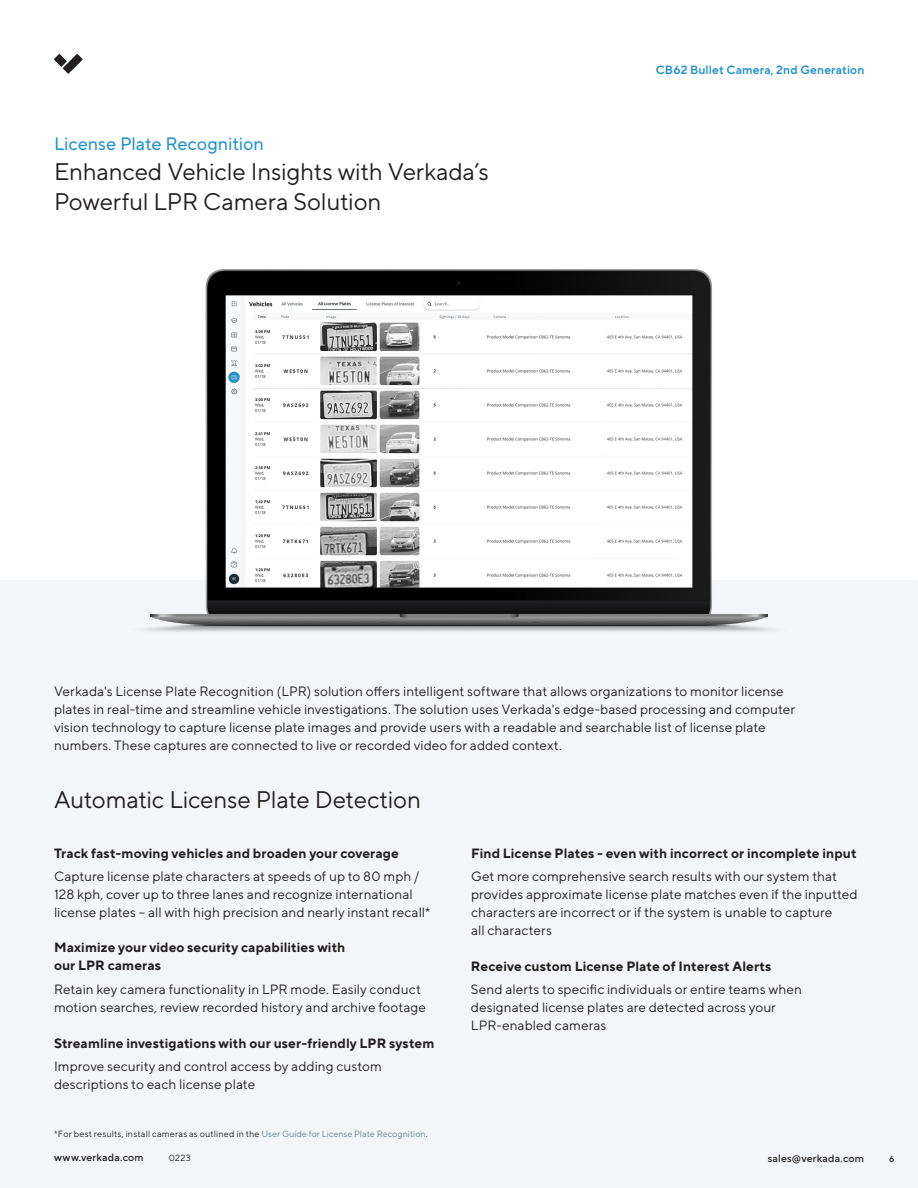
<style>
.page{position:relative;width:918px;height:1188px;background:#fff}
.page>*{position:absolute;margin:0;border:0;box-sizing:border-box;transform-origin:0 0}
.t1{font:24px "TT Norms Pro";letter-spacing:-.01em;color:#231f20}
.t2{font:18px "TT Norms Pro";letter-spacing:-.005em;color:#2292cc}
.Level_5-_Body_Paragr{font:13.5px/18px "TT Norms Pro";letter-spacing:.005em;color:#231f20}
.Level_4-_Body_Paragr{font:13.5px/18px "TT Norms Pro";letter-spacing:.005em;color:#231f20}
.Level_3-Body_Title-S{font:700 13.5px/18px "TT Norms Pro";letter-spacing:.01em;color:#231f20}
.t3{font:600 12px "TT Norms Pro";letter-spacing:.01em;color:#2292cc}
.t4{font:500 10.5px "TT Norms Pro";letter-spacing:.02em;color:#231f20}
.t5{font:9px "TT Norms Pro";letter-spacing:.015em;color:#231f20}
.t6{font:500 9px "TT Norms Pro";color:#231f20}
.s1{color:#668596}
</style>
<div class="page">
<svg style="left:54px;top:54px;width:29px;height:20px"></svg>
<div style="left:0;top:580px;width:918px;height:608px;background:#f4f5f8;border-radius:2px"></div>
<img style="left:145px;top:269px;width:628px;height:363px">
<p class="t2" style="left:54px;top:130px;width:212px">License Plate Recognition</p>
<p class="t1" style="left:54px;top:154px;width:436px">Enhanced Vehicle Insights with Verkada’s</p>
<p class="t1" style="left:54px;top:184px;width:329px">Powerful LPR Camera Solution</p>
<p class="t3" style="left:656px;top:61px;width:210px">CB62 Bullet Camera, 2nd Generation</p>
<p class="Level_5-_Body_Paragr" style="left:54px;top:682px;width:743px">Verkada's License Plate Recognition (LPR) solution offers intelligent software that allows organizations to monitor license plates in real-time and streamline vehicle investigations. The solution uses Verkada's edge-based processing and computer vision technology to capture license plate images and provide users with a readable and searchable list of license plate numbers. These captures are connected to live or recorded video for added context.</p>
<p class="t1" style="left:54px;top:783px;width:368px">Automatic License Plate Detection</p>
<p class="Level_3-Body_Title-S" style="left:54px;top:843px;width:346px">Track fast-moving vehicles and broaden your coverage</p>
<p class="Level_5-_Body_Paragr" style="left:54px;top:866px;width:378px">Capture license plate characters at speeds of up to 80 mph /<br>128 kph, cover up to three lanes and recognize international license plates – all with high precision and nearly instant recall*</p>
<p class="Level_3-Body_Title-S" style="left:54px;top:938px;width:293px">Maximize your video security capabilities with our LPR cameras</p>
<p class="Level_4-_Body_Paragr" style="left:54px;top:979px;width:373px">Retain key camera functionality in LPR mode. Easily conduct motion searches, review recorded history and archive footage</p>
<p class="Level_3-Body_Title-S" style="left:54px;top:1033px;width:382px">Streamline investigations with our user-friendly LPR system</p>
<p class="Level_4-_Body_Paragr" style="left:54px;top:1056px;width:329px">Improve security and control access by adding custom descriptions to each license plate</p>
<p class="t5" style="left:54px;top:1128px;width:375px">*For best results, install cameras as outlined in the <span class="s1">User Guide for License Plate Recognition</span>.</p>
<p class="Level_3-Body_Title-S" style="left:471px;top:843px;width:387px">Find License Plates - even with incorrect or incomplete input</p>
<p class="Level_4-_Body_Paragr" style="left:471px;top:866px;width:388px">Get more comprehensive search results with our system that provides approximate license plate matches even if the inputted characters are incorrect or if the system is unable to capture<br>all characters</p>
<p class="Level_3-Body_Title-S" style="left:471px;top:956px;width:302px">Receive custom License Plate of Interest Alerts</p>
<p class="Level_4-_Body_Paragr" style="left:471px;top:979px;width:332px">Send alerts to specific individuals or entire teams when designated license plates are detected across your<br>LPR-enabled cameras</p>
<p class="t4" style="left:54px;top:1150px;width:91px">www.verkada.com</p>
<p class="t5" style="left:169px;top:1151px;width:23px">0223</p>
<p class="t4" style="left:768px;top:1150px;width:98px">sales@verkada.com</p>
<p class="t6" style="left:889px;top:1152px;width:7px">6</p>
</div>
